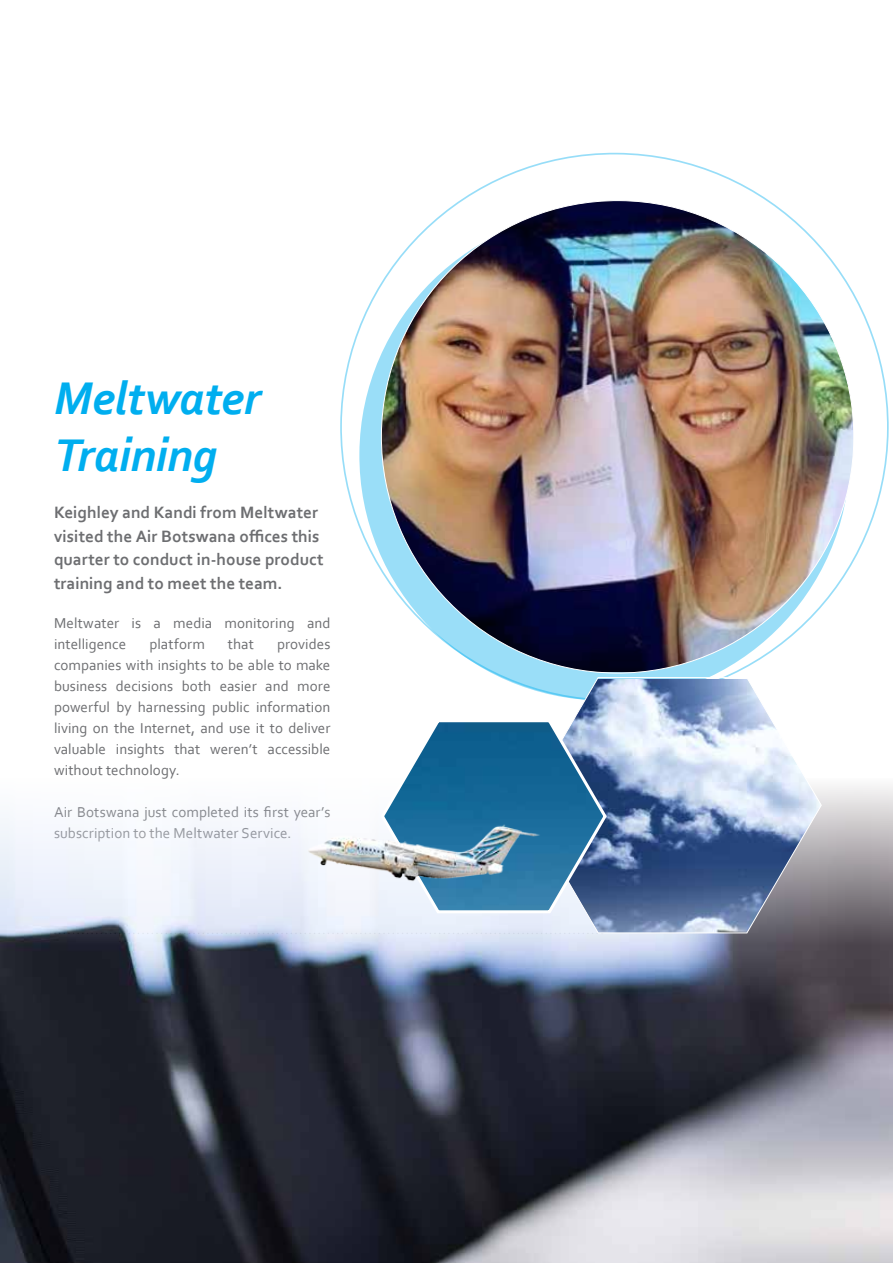
<style>
.page{position:relative;width:893px;height:1263px;background:#fff}
.page>*{position:absolute;margin:0;border:0;box-sizing:border-box;transform-origin:0 0}
.t1{font:italic 700 48px/57.6px "Corbel";letter-spacing:-.01em;color:#00aeef}
.t2{font:700 17.25px/23.7px "Corbel";color:#6d6e71}
.t3{font:15px/21px "Corbel";letter-spacing:.005em;color:#6d6e71}
</style>
<div class="page">
<svg style="left:340px;top:152px;width:549px;height:407px"></svg>
<svg style="left:358px;top:209px;width:373px;height:478px"></svg>
<img style="left:379px;top:198px;width:476px;height:477px">
<img style="left:0;top:786px;width:893px;height:477px">
<svg style="left:523px;top:676px;width:299px;height:258px"></svg>
<svg style="left:379px;top:717px;width:229px;height:198px"></svg>
<img style="left:292px;top:803px;width:258px;height:85px">
<h1 class="t1" style="left:54px;top:368px;width:208px">Meltwater<br>Training</h1>
<p class="t2" style="left:54px;top:500px;width:271px">Keighley and Kandi from Meltwater visited the Air Botswana offices this quarter to conduct in-house product training and to meet the team.</p>
<p class="t3" style="left:54px;top:612px;width:278px">Meltwater is a media monitoring and intelligence</p>
<p class="t3" style="left:149px;top:633px;width:57px">platform</p>
<p class="t3" style="left:228px;top:633px;width:27px">that</p>
<p class="t3" style="left:54px;top:633px;width:278px;text-align:justify;text-indent:223px">provides companies with insights to be able to make business decisions both easier and more powerful by harnessing public information living on the Internet, and use it to deliver valuable insights that weren’t accessible without technology.</p>
<p class="t3" style="left:54px;top:801px;width:278px">Air Botswana just completed its first year’s subscription to the Meltwater Service.</p>
</div>
